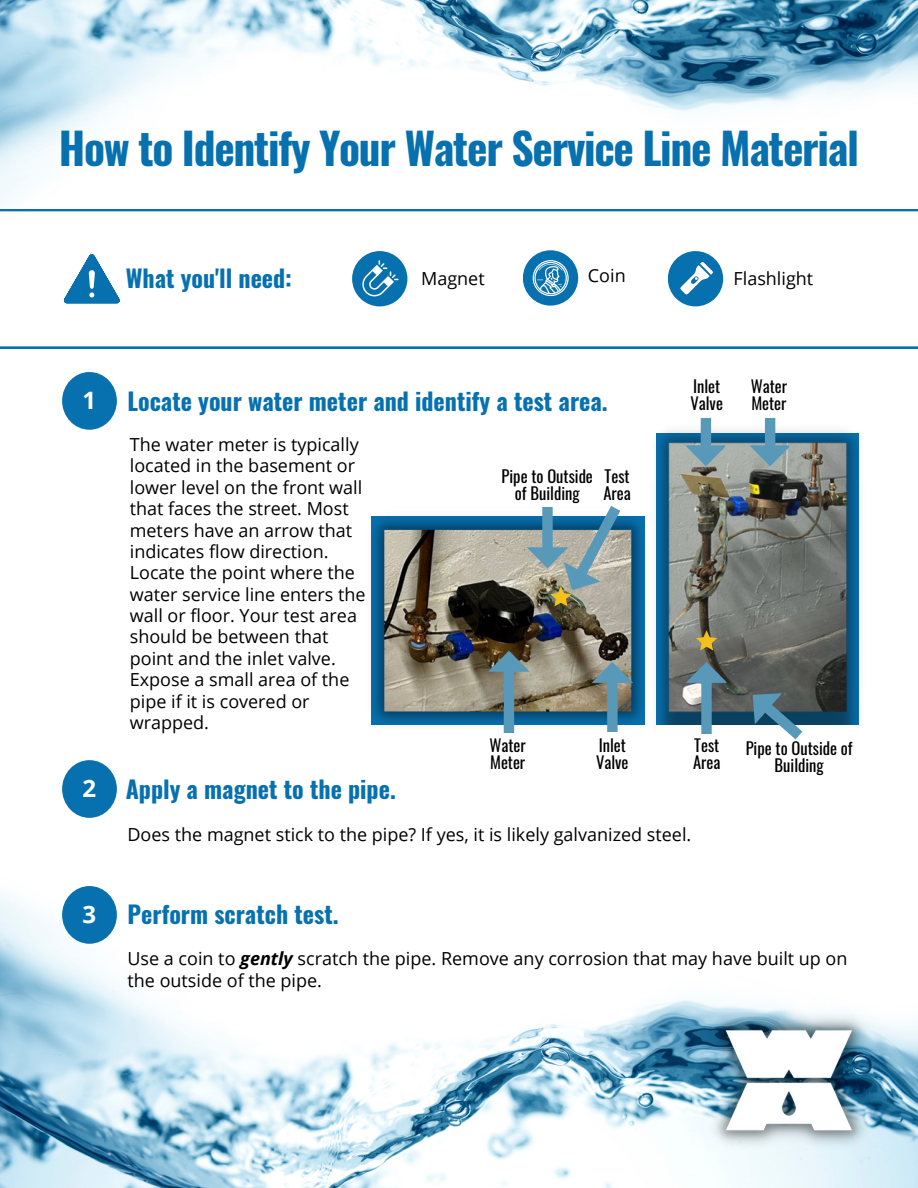
<style>
.page{position:relative;width:918px;height:1188px;background:#fff}
.page>*{position:absolute;margin:0;border:0;box-sizing:border-box;transform-origin:0 0}
.t1{font:700 43.5px "Oswald";letter-spacing:-.03em;color:#0771b0}
.t2{font:700 24px "Oswald";color:#0771b0}
.t3{font:700 24px "Open Sans";color:#fff}
.t4{font:18px/21.3px "Open Sans";color:#000}
.t5{font:16.5px/16.8px "Oswald";color:#000}
.s1{font-weight:700;font-style:italic}
</style>
<div class="page">
<div style="left:62px;top:372px;width:55px;height:58px;background:#0771b0;border-radius:50%"></div>
<img style="left:0;top:886px;width:918px;height:302px">
<img style="left:0;top:0;width:918px;height:199px">
<svg style="left:0;top:209px;width:918px;height:140px"></svg>
<img style="left:371px;top:516px;width:274px;height:209px">
<img style="left:656px;top:430px;width:203px;height:295px">
<img style="left:707px;top:1010px;width:164px;height:140px">
<svg style="left:592px;top:662px;width:41px;height:70px;background:#6d8b94"></svg>
<svg style="left:527px;top:506px;width:107px;height:101px;background:#8fa2a3"></svg>
<svg style="left:488px;top:651px;width:42px;height:82px;background:#6a8388"></svg>
<svg style="left:696px;top:630px;width:21px;height:21px"></svg>
<svg style="left:686px;top:662px;width:41px;height:72px;background:#6c8996"></svg>
<svg style="left:685px;top:419px;width:40px;height:47px"></svg>
<svg style="left:749px;top:419px;width:40px;height:47px"></svg>
<svg style="left:739px;top:679px;width:74px;height:61px"></svg>
<div style="left:62px;top:760px;width:55px;height:58px;background:#0771b0;border-radius:50%"></div>
<div style="left:62px;top:886px;width:55px;height:58px;background:#0771b0;border-radius:50%"></div>
<div style="left:352px;top:251px;width:55px;height:55px;background:#0771b0;border-radius:50%"></div>
<svg style="left:362px;top:260px;width:37px;height:37px"></svg>
<div style="left:668px;top:251px;width:55px;height:55px;background:#0771b0;border-radius:50%"></div>
<svg style="left:680px;top:262px;width:33px;height:33px"></svg>
<div style="left:523px;top:250px;width:55px;height:56px;background:#0771b0;border-radius:50%"></div>
<svg style="left:527px;top:248px;width:48px;height:61px"></svg>
<svg style="left:64px;top:254px;width:56px;height:49px"></svg>
<p class="t1" style="left:59px;top:114px;width:802px">How to Identify Your Water Service Line Material</p>
<p class="t2" style="left:126px;top:260px;width:168px">What you'll need:</p>
<p class="t4" style="left:421px;top:267px;width:65px">Magnet</p>
<p class="t4" style="left:588px;top:265px;width:39px">Coin</p>
<p class="t4" style="left:734px;top:267px;width:81px">Flashlight</p>
<p class="t3" style="left:83px;top:384px;width:15px">1</p>
<p class="t2" style="left:128px;top:383px;width:482px">Locate your water meter and identify a test area.</p>
<p class="t5" style="left:691px;top:377px;width:34px">Inlet<br>Valve</p>
<p class="t5" style="left:751px;top:377px;width:38px">Water<br>Meter</p>
<p class="t4" style="left:130px;top:433px;width:237px">The water meter is typically located in the basement or lower level on the front wall that faces the street. Most meters have an arrow that indicates flow direction.<br>Locate the point where the water service line enters the wall or floor. Your test area should be between that point and the inlet valve.<br>Expose a small area of the pipe if it is covered or wrapped.</p>
<p class="t5" style="left:502px;top:468px;width:93px;text-align:center">Pipe to Outside of Building</p>
<p class="t5" style="left:603px;top:468px;width:29px">Test<br>Area</p>
<p class="t5" style="left:490px;top:737px;width:38px">Water<br>Meter</p>
<p class="t5" style="left:596px;top:737px;width:34px">Inlet<br>Valve</p>
<p class="t5" style="left:693px;top:737px;width:29px">Test<br>Area</p>
<p class="t5" style="left:746px;top:739px;width:108px;text-align:center">Pipe to Outside of<br>Building</p>
<p class="t3" style="left:83px;top:772px;width:15px">2</p>
<p class="t2" style="left:126px;top:770px;width:272px">Apply a magnet to the pipe.</p>
<p class="t4" style="left:128px;top:823px;width:565px">Does the magnet stick to the pipe? If yes, it is likely galvanized steel.</p>
<p class="t3" style="left:83px;top:898px;width:15px">3</p>
<p class="t2" style="left:128px;top:896px;width:213px">Perform scratch test.</p>
<p class="t4" style="left:128px;top:948px;width:722px">Use a coin to <span class="s1">gently</span> scratch the pipe. Remove any corrosion that may have built up on the outside of the pipe.</p>
</div>
